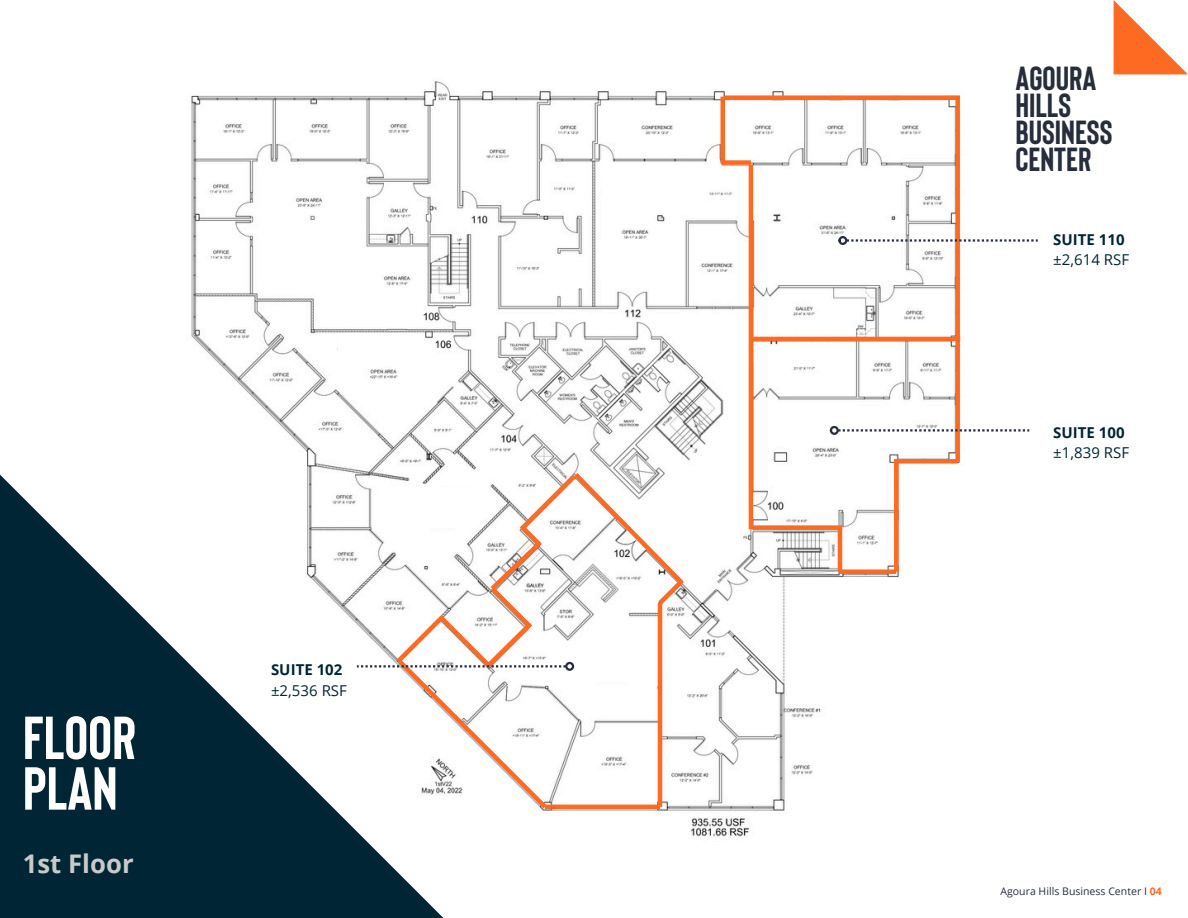
<style>
.page{position:relative;width:1188px;height:918px;background:#fff}
.page>*{position:absolute;margin:0;border:0;box-sizing:border-box;transform-origin:0 0}
.t1{font:700 60.45px/50.7px "Bison";color:#fff}
.t2{font:700 33.45px/27px "Bison";color:#262e3d}
.t3{font:700 25.65px "Open Sans";color:#cacaca}
.t4{font:15px "Open Sans";color:#002635}
.t5{font:700 15px "Open Sans";color:#002635}
.t6{font:10.5px "Open Sans";color:#262e3d}
.s1{font-weight:700;color:#ff6a23}
</style>
<div class="page">
<img style="left:0;top:63px;width:1170px;height:774px">
<svg style="left:1114px;top:0;width:74px;height:74px"></svg>
<svg style="left:0;top:475px;width:443px;height:443px;fill:#002635"></svg>
<hr style="left:749px;top:165px;width:4px;height:364px;background:#ff6a23">
<div style="left:753px;top:525px;width:89px;height:5px;background:#ff6a23"></div>
<hr style="left:838px;top:528px;width:4px;height:44px;background:#ff6a23">
<div style="left:840px;top:569px;width:56px;height:5px;background:#ff6a23"></div>
<div style="left:894px;top:459px;width:5px;height:113px;background:#ff6a23"></div>
<div style="left:896px;top:459px;width:62px;height:5px;background:#ff6a23"></div>
<div style="left:955px;top:100px;width:5px;height:361px;background:#ff6a23"></div>
<hr style="left:724px;top:96px;width:236px;height:4px;background:#ff6a23">
<hr style="left:721px;top:97px;width:4px;height:67px;background:#ff6a23">
<div style="left:722px;top:160px;width:29px;height:5px;background:#ff6a23"></div>
<hr style="left:753px;top:337px;width:207px;height:4px;background:#ff6a23">
<div style="left:600px;top:239px;width:78px;height:41px;background:#fff"></div>
<div style="left:791px;top:461px;width:78px;height:41px;background:#fff"></div>
<div style="left:338px;top:333px;width:78px;height:30px;background:#fff"></div>
<div style="left:279px;top:245px;width:78px;height:30px;background:#fff"></div>
<div style="left:462px;top:165px;width:69px;height:24px;background:#fff"></div>
<svg style="left:847px;top:239px;width:191px;height:3px"></svg>
<div style="left:838px;top:236px;width:9px;height:9px;border:2px solid #262e3d;border-radius:50%"></div>
<svg style="left:839px;top:429px;width:190px;height:3px"></svg>
<div style="left:830px;top:426px;width:9px;height:9px;border:2px solid #262e3d;border-radius:50%"></div>
<svg style="left:357px;top:468px;width:332px;height:345px"></svg>
<div style="left:565px;top:662px;width:9px;height:9px;border:2px solid #262e3d;border-radius:50%"></div>
<h1 class="t1" style="left:23px;top:709px;width:115px">FLOOR<br>PLAN</h1>
<h3 class="t3" style="left:23px;top:845px;width:112px">1st Floor</h3>
<h3 class="t5" style="left:271px;top:659px;width:73px">SUITE 102</h3>
<h3 class="t4" style="left:271px;top:680px;width:77px">±2,536 RSF</h3>
<h2 class="t2" style="left:1015px;top:63px;width:98px">AGOURA<br>HILLS<br>BUSINESS<br>CENTER</h2>
<h3 class="t5" style="left:1053px;top:229px;width:73px">SUITE 110</h3>
<h3 class="t4" style="left:1053px;top:249px;width:77px">±2,614 RSF</h3>
<h3 class="t5" style="left:1053px;top:422px;width:73px">SUITE 100</h3>
<h3 class="t4" style="left:1053px;top:442px;width:77px">±1,839 RSF</h3>
<p class="t6" style="left:1000px;top:883px;width:163px">Agoura Hills Business Center I <span class="s1">04</span></p>
</div>
